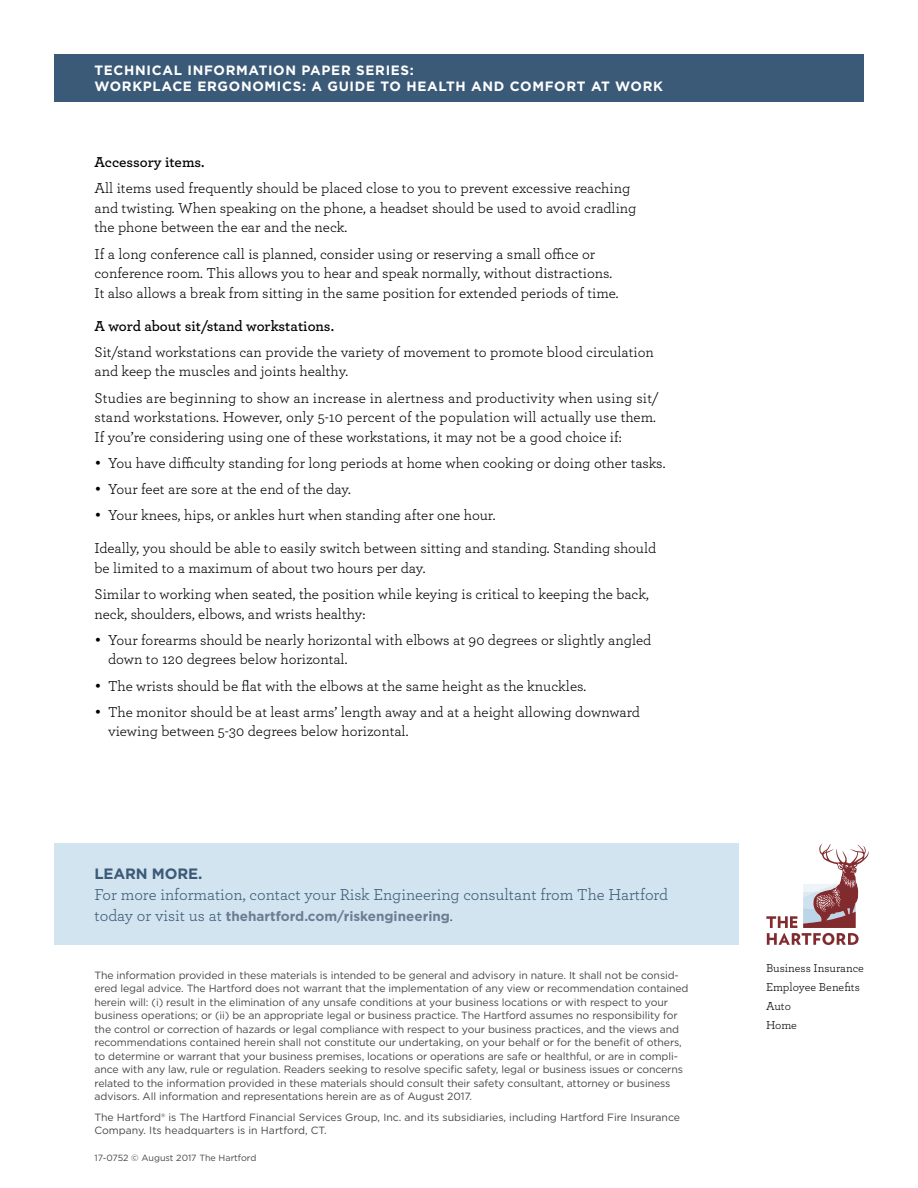
<style>
.page{position:relative;width:918px;height:1188px;background:#fff}
.page>*{position:absolute;margin:0;border:0;box-sizing:border-box;transform-origin:0 0}
.t1{font:16.5px "Archer";color:#3b5a78}
.t2{font:15px/19.5px "Archer";color:#000}
.t3{font:600 15px "Archer";color:#000}
.t4{font:700 15px "Gotham";letter-spacing:-.01em;color:#3b5a78}
.t5{font:700 13.5px/16.2px "Gotham";letter-spacing:.05em;color:#fff}
.t6{font:700 13.5px "Gotham";color:#6e7b95}
.t7{font:12px/18.8px "Archer";color:#000}
.t8{font:10.5px/13.5px "Gotham";letter-spacing:-.01em;color:#474748}
.t9{font:9px "Gotham";color:#474748}
.s1{font-family:"Gotham"}
.s2{font-family:"Archer";font-weight:400;font-size:16.5px;color:#3b5a78}
</style>
<div class="page">
<div style="left:54px;top:54px;width:810px;height:47px;background:#3b5a78"></div>
<div style="left:54px;top:844px;width:685px;height:101px;background:#cee1ee"></div>
<svg style="left:766px;top:844px;width:103px;height:101px"></svg>
<p class="t5" style="left:94px;top:62px;width:570px">TECHNICAL INFORMATION PAPER SERIES:<br>WORKPLACE ERGONOMICS: A GUIDE TO HEALTH AND COMFORT AT WORK</p>
<p class="t3" style="left:94px;top:151px;width:111px">Accessory items.</p>
<p class="t2" style="left:94px;top:178px;width:544px">All items used frequently should be placed close to you to prevent excessive reaching and twisting. When speaking on the phone, a headset should be used to avoid cradling the phone between the ear and the neck.</p>
<p class="t2" style="left:94px;top:243px;width:525px">If a long conference call is planned, consider using or reserving a small office or conference room. This allows you to hear and speak normally, without distractions.<br>It also allows a break from sitting in the same position for extended periods of time.</p>
<p class="t3" style="left:94px;top:315px;width:241px">A word about sit/stand workstations.</p>
<p class="t2" style="left:94px;top:342px;width:561px">Sit/stand workstations can provide the variety of movement to promote blood circulation and keep the muscles and joints healthy.</p>
<p class="t2" style="left:94px;top:387px;width:566px">Studies are beginning to show an increase in alertness and productivity when using sit/ stand workstations. However, only 5-10 percent of the population will actually use them.<br>If you’re considering using one of these workstations, it may not be a good choice if:</p>
<p class="t2" style="left:94px;top:453px;width:572px"><span class="s1">•</span> You have difficulty standing for long periods at home when cooking or doing other tasks.</p>
<p class="t2" style="left:94px;top:479px;width:258px"><span class="s1">•</span> Your feet are sore at the end of the day.</p>
<p class="t2" style="left:94px;top:505px;width:403px"><span class="s1">•</span> Your knees, hips, or ankles hurt when standing after one hour.</p>
<p class="t2" style="left:94px;top:538px;width:563px">Ideally, you should be able to easily switch between sitting and standing. Standing should be limited to a maximum of about two hours per day.</p>
<p class="t2" style="left:94px;top:584px;width:556px">Similar to working when seated, the position while keying is critical to keeping the back, neck, shoulders, elbows, and wrists healthy:</p>
<p class="t2" style="left:108px;top:630px;width:545px;text-indent:-14px"><span class="s1">•</span> Your forearms should be nearly horizontal with elbows at 90 degrees or slightly angled down to 120 degrees below horizontal.</p>
<p class="t2" style="left:94px;top:675px;width:493px"><span class="s1">•</span> The wrists should be flat with the elbows at the same height as the knuckles.</p>
<p class="t2" style="left:108px;top:702px;width:534px;text-indent:-14px"><span class="s1">•</span> The monitor should be at least arms’ length away and at a height allowing downward viewing between 5-30 degrees below horizontal.</p>
<p class="t4" style="left:94px;top:864px;width:109px">LEARN MORE.</p>
<p class="t1" style="left:94px;top:884px;width:575px">For more information, contact your Risk Engineering consultant from The Hartford</p>
<p class="t6" style="left:94px;top:908px;width:360px"><span class="s2">today or visit us at</span> thehartford.com/riskengineering<span class="s2">.</span></p>
<p class="t8" style="left:94px;top:968px;width:596px">The information provided in these materials is intended to be general and advisory in nature. It shall not be consid&shy;ered legal advice. The Hartford does not warrant that the implementation of any view or recommendation contained herein will: (i) result in the elimination of any unsafe conditions at your business locations or with respect to your business operations; or (ii) be an appropriate legal or business practice. The Hartford assumes no responsibility for the control or correction of hazards or legal compliance with respect to your business practices, and the views and recommendations contained herein shall not constitute our undertaking, on your behalf or for the benefit of others, to determine or warrant that your business premises, locations or operations are safe or healthful, or are in compli&shy;ance with any law, rule or regulation. Readers seeking to resolve specific safety, legal or business issues or concerns related to the information provided in these materials should consult their safety consultant, attorney or business advisors. All information and representations herein are as of August 2017.</p>
<p class="t8" style="left:94px;top:1110px;width:587px">The Hartford® is The Hartford Financial Services Group, Inc. and its subsidiaries, including Hartford Fire Insurance<br>Company. Its headquarters is in Hartford, CT.</p>
<p class="t9" style="left:94px;top:1152px;width:163px">17-0752 © August 2017 The Hartford</p>
<p class="t7" style="left:766px;top:959px;width:99px">Business Insurance<br>Employee Benefits<br>Auto<br>Home</p>
</div>
